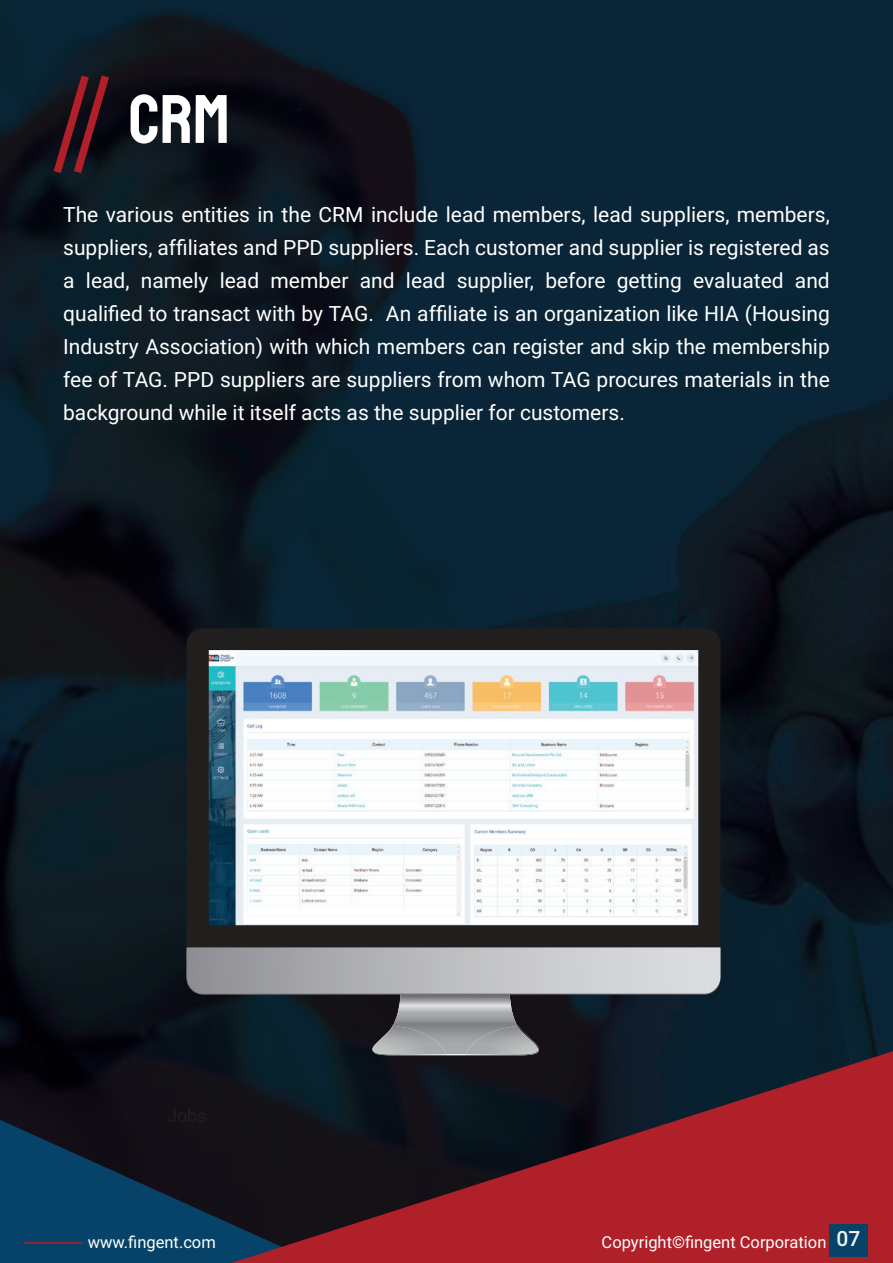
<style>
.page{position:relative;width:893px;height:1263px;background:#fff}
.page>*{position:absolute;margin:0;border:0;box-sizing:border-box;transform-origin:0 0}
.t1{font:68.7px "Staatliches";color:#fff}
.t2{font:21px/33px "Roboto";color:#fff;text-align:justify}
.t3{font:16.5px "Roboto";color:#fff}
.s1{font-weight:500;font-size:21px;color:#f2f3f4}
</style>
<div class="page">
<img style="left:0;top:0;width:893px;height:1119px">
<svg style="left:54px;top:76px;width:55px;height:97px;background:#3a141d"></svg>
<svg style="left:187px;top:628px;width:533px;height:319px"></svg>
<svg style="left:187px;top:947px;width:533px;height:108px;background:#6f747a"></svg>
<svg style="left:0;top:1119px;width:196px;height:144px;background:#0a324f"></svg>
<svg style="left:196px;top:1048px;width:697px;height:215px;background:#5a1c25"></svg>
<div style="left:829px;top:1224px;width:39px;height:32px;background:#074369"></div>
<hr style="left:25px;top:1242px;width:57px;height:2px;background:#b02029">
<h1 class="t1" style="left:129px;top:74px;width:103px">CRM</h1>
<p class="t2" style="left:63px;top:197px;width:768px">The various entities in the CRM include lead members, lead suppliers, members, suppliers, affiliates and PPD suppliers. Each customer and supplier is registered as a lead, namely lead member and lead supplier, before getting evaluated and qualified to transact with by TAG. An affiliate is an organization like HIA (Housing Industry Association) with which members can register and skip the membership fee of TAG. PPD suppliers are suppliers from whom TAG procures materials in the background while it itself acts as the supplier for customers.</p>
<p class="t3" style="left:88px;top:1230px;width:130px">www.fingent.com</p>
<p class="t3" style="left:602px;top:1230px;width:260px">Copyright©fingent Corporation <span class="s1">07</span></p>
</div>
